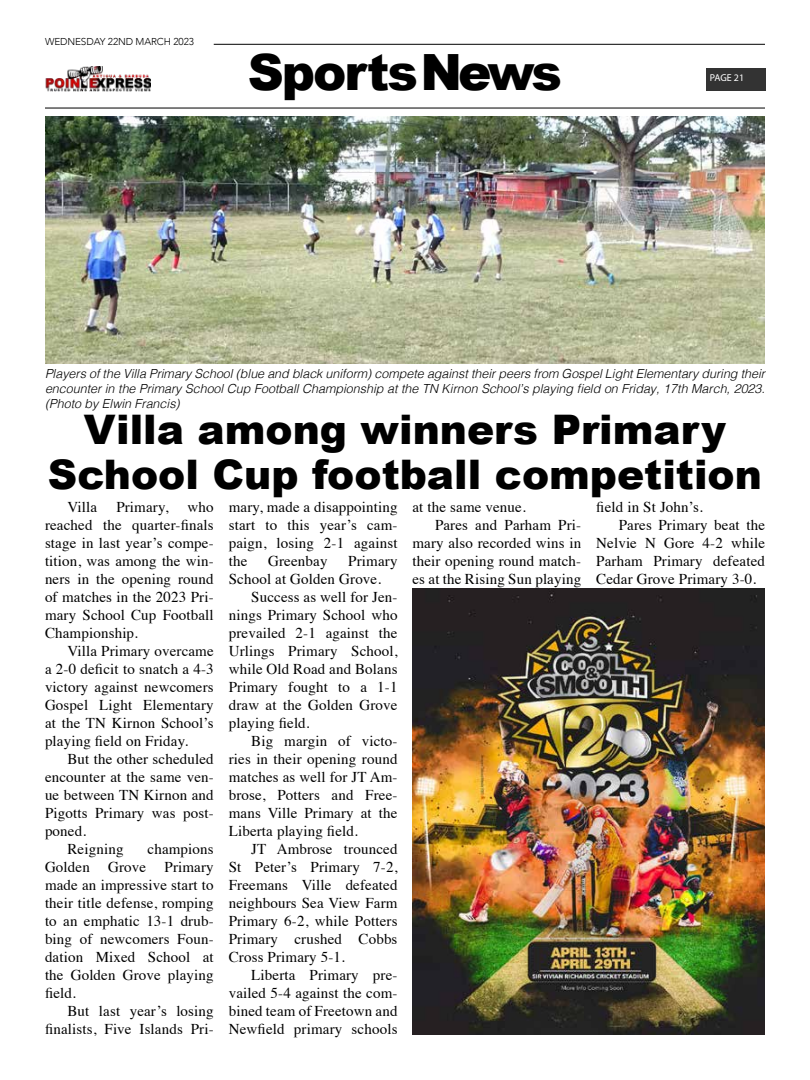
<style>
.page{position:relative;width:810px;height:1080px;background:#fff}
.page>*{position:absolute;margin:0;border:0;box-sizing:border-box;transform-origin:0 0}
.t1{font:900 50px "Arial";letter-spacing:-.04em;color:#000}
.t2{font:900 40.75px/45px "Arial";color:#000;text-align:center}
.t3{font:15px/18px "Times";letter-spacing:.01em;color:#000;text-align:justify}
.t4{font:italic 300 12.5px/15px "Helvetica";color:#000;text-align:justify}
.t5{font:300 10px "Avenir";letter-spacing:-.01em;color:#000}
.t6{font:10px "Myriad Pro";letter-spacing:-.005em;color:#fff}
</style>
<div class="page">
<hr style="left:45px;top:107px;width:720px;height:2px;background:#333">
<hr style="left:214px;top:44px;width:551px;height:1px;background:#333">
<div style="left:706px;top:68px;width:60px;height:23px;background:#333"></div>
<img style="left:45px;top:66px;width:106px;height:25px">
<img style="left:412px;top:589px;width:353px;height:446px">
<img style="left:45px;top:116px;width:720px;height:248px">
<p class="t5" style="left:45px;top:35px;width:151px">WEDNESDAY 22ND MARCH 2023</p>
<h1 class="t1" style="left:248px;top:36px;width:316px">SportsNews</h1>
<p class="t6" style="left:710px;top:72px;width:36px">PAGE 21</p>
<p class="t4" style="left:45px;top:365px;width:722px">Players of the Villa Primary School (blue and black uniform) compete against their peers from Gospel Light Elementary during their encounter in the Primary School Cup Football Championship at the TN Kirnon School’s playing field on Friday, 17th March, 2023. (Photo by Elwin Francis)</p>
<h2 class="t2" style="left:48px;top:406px;width:716px">Villa among winners Primary<br>School Cup football competition</h2>
<p class="t3" style="left:68px;top:496px;width:31px">Villa</p>
<p class="t3" style="left:116px;top:496px;width:54px">Primary,</p>
<p class="t3" style="left:45px;top:496px;width:170px;text-indent:143px">who reached the quarter-finals stage in last year’s compe&shy;tition, was among the win&shy;ners in the opening round of matches in the 2023 Pri&shy;mary School Cup Football Championship.</p>
<p class="t3" style="left:45px;top:640px;width:170px;text-indent:22px">Villa Primary overcame a 2-0 deficit to snatch a 4-3 victory against newcomers Gospel Light Elementary at the TN Kirnon School’s playing field on Friday.</p>
<p class="t3" style="left:68px;top:748px;width:148px">But the other scheduled</p>
<p class="t3" style="left:45px;top:766px;width:170px">encounter at the same ven-</p>
<p class="t3" style="left:45px;top:784px;width:170px">ue between TN Kirnon and</p>
<p class="t3" style="left:45px;top:802px;width:170px">Pigotts Primary was post-</p>
<p class="t3" style="left:45px;top:820px;width:43px">poned.</p>
<p class="t3" style="left:68px;top:838px;width:58px">Reigning</p>
<p class="t3" style="left:45px;top:838px;width:170px;text-indent:103px">champions Golden Grove Primary made an impressive start to their title defense, romping to an emphatic 13-1 drub&shy;bing of newcomers Foun&shy;dation Mixed School at the Golden Grove playing field.</p>
<p class="t3" style="left:45px;top:1000px;width:170px;text-align:right">But last year’s losing finalists, Five Islands Pri-</p>
<p class="t3" style="left:229px;top:496px;width:170px">mary, made a disappointing start to this year’s cam&shy;paign, losing 2-1 against the</p>
<p class="t3" style="left:229px;top:550px;width:170px;text-indent:120px">Primary<br>School at Golden Grove.</p>
<p class="t3" style="left:229px;top:586px;width:170px;text-indent:22px">Success as well for Jen&shy;nings Primary School who prevailed 2-1 against the Urlings Primary School, while Old Road and Bolans Primary fought to a 1-1 draw at the Golden Grove playing field.</p>
<p class="t3" style="left:229px;top:730px;width:170px;text-indent:22px">Big margin of victo&shy;ries in their opening round matches as well for JT Am&shy;brose, Potters and Free&shy;mans Ville Primary at the Liberta playing field.</p>
<p class="t3" style="left:229px;top:838px;width:170px;text-indent:22px">JT Ambrose trounced St Peter’s Primary 7-2, Freemans Ville defeated neighbours Sea View Farm Primary 6-2, while Potters Primary crushed Cobbs Cross Primary 5-1.</p>
<p class="t3" style="left:229px;top:964px;width:170px;text-indent:22px">Liberta Primary pre&shy;vailed 5-4 against the com&shy;bined team of Freetown and Newfield primary schools</p>
<p class="t3" style="left:268px;top:550px;width:61px">Greenbay</p>
<p class="t3" style="left:412px;top:496px;width:115px">at the same venue.</p>
<p class="t3" style="left:435px;top:514px;width:148px">Pares and Parham Pri-</p>
<p class="t3" style="left:412px;top:532px;width:170px">mary also recorded wins in</p>
<p class="t3" style="left:412px;top:550px;width:170px">their opening round match-</p>
<p class="t3" style="left:412px;top:568px;width:170px">es at the Rising Sun playing</p>
<p class="t3" style="left:596px;top:496px;width:108px">field in St John’s.</p>
<p class="t3" style="left:619px;top:514px;width:148px">Pares Primary beat the</p>
<p class="t3" style="left:596px;top:532px;width:170px">Nelvie N Gore 4-2 while</p>
<p class="t3" style="left:596px;top:550px;width:170px">Parham Primary defeated</p>
<p class="t3" style="left:596px;top:568px;width:162px">Cedar Grove Primary 3-0.</p>
</div>
